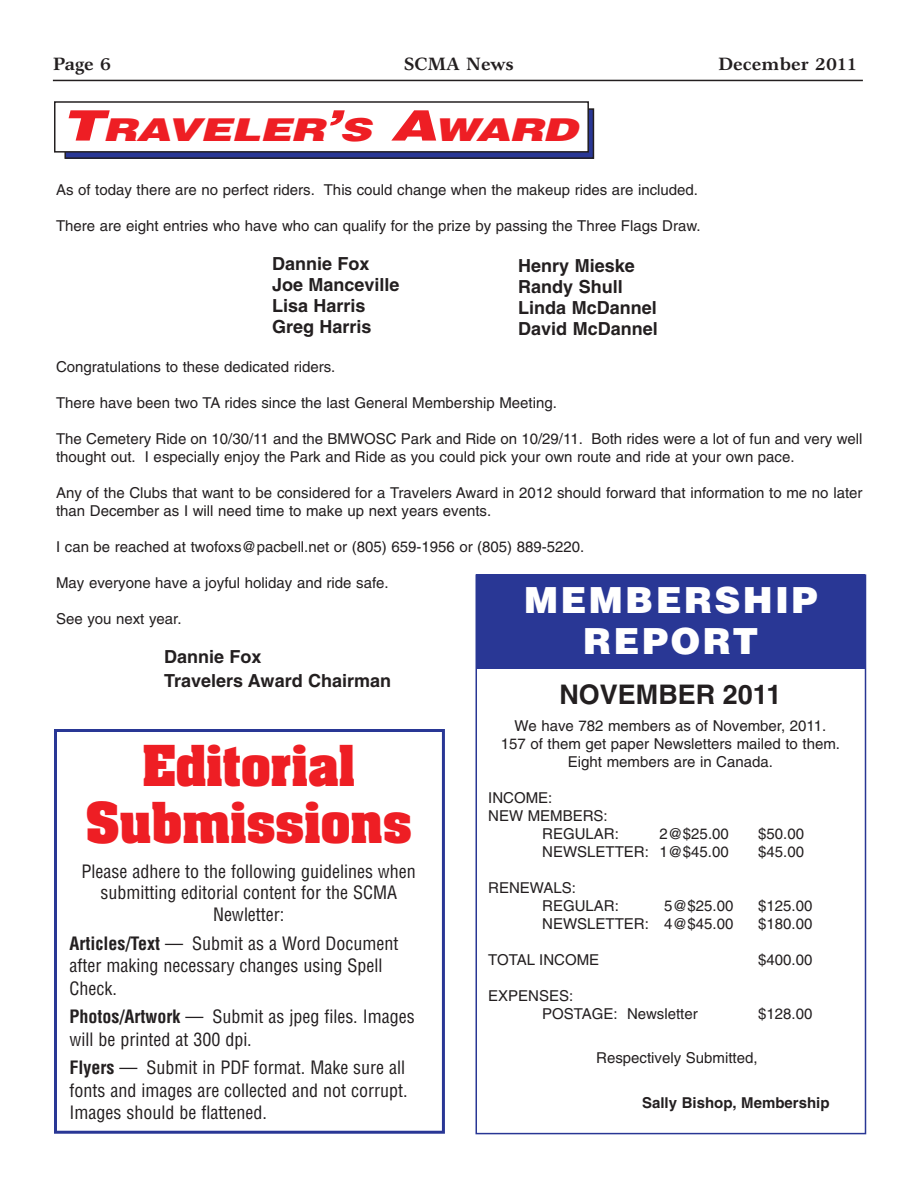
<style>
.page{position:relative;width:918px;height:1188px;background:#fff}
.page>*{position:absolute;margin:0;border:0;box-sizing:border-box;transform-origin:0 0}
.t1{font:700 48px/57px "Aachen";color:#ee1e24;text-align:center}
.t2{font:900 36px/40.5px "Helvetica";letter-spacing:.065em;color:#fff;text-align:center}
.t3{font:italic 900 31.5px "Helvetica";color:#ee1e24;scale:1.41 1}
.t4{font:700 27px "Helvetica";color:#231f20}
.t5{font:condensed 18px/22.5px "Helvetica";color:#231f20}
.t6{font:700 18px/21px "Helvetica";color:#231f20}
.t7{font:700 18px "Garth Graphic";color:#231f20}
.t8{font:15px/18px "Helvetica";color:#231f20}
.t9{font:700 15px "Helvetica";color:#231f20}
.s1{font-size:42px}
.s2{font-weight:700}
</style>
<div class="page">
<hr style="left:53px;top:80px;width:810px;height:1px;background:#231f20">
<div style="left:476px;top:574px;width:388px;height:94px;background:#293795"></div>
<div style="left:54px;top:729px;width:391px;height:405px;border:3px solid #293795"></div>
<div style="left:65px;top:109px;width:528px;height:49px;background:#293795"></div>
<div style="left:64px;top:108px;width:530px;height:51px;border:1px solid #231f20"></div>
<div style="left:55px;top:102px;width:533px;height:50px;background:#fff"></div>
<div style="left:54px;top:101px;width:535px;height:52px;border:1px solid #231f20"></div>
<p class="t7" style="left:53px;top:57px;width:60px">Page 6</p>
<p class="t7" style="left:404px;top:57px;width:111px">SCMA News</p>
<p class="t7" style="left:718px;top:57px;width:141px">December 2011</p>
<h3 class="t3" style="left:61px;top:118px;width:373px"><span class="s1">T</span>RAVELER<span class="s1">’</span>S <span class="s1">A</span>WARD</h3>
<p class="t8" style="left:56px;top:182px;width:643px">As of today there are no perfect riders. This could change when the makeup rides are included.</p>
<p class="t8" style="left:56px;top:218px;width:646px">There are eight entries who have who can qualify for the prize by passing the Three Flags Draw.</p>
<p class="t6" style="left:272px;top:255px;width:129px">Dannie Fox<br>Joe Manceville<br>Lisa Harris<br>Greg Harris</p>
<p class="t8" style="left:56px;top:359px;width:281px">Congratulations to these dedicated riders.</p>
<p class="t8" style="left:56px;top:395px;width:502px">There have been two TA rides since the last General Membership Meeting.</p>
<p class="t8" style="left:56px;top:431px;width:808px">The Cemetery Ride on 10/30/11 and the BMWOSC Park and Ride on 10/29/11. Both rides were a lot of fun and very well thought out. I especially enjoy the Park and Ride as you could pick your own route and ride at your own pace.</p>
<p class="t8" style="left:56px;top:485px;width:808px">Any of the Clubs that want to be considered for a Travelers Award in 2012 should forward that information to me no later than December as I will need time to make up next years events.</p>
<p class="t8" style="left:56px;top:539px;width:530px">I can be reached at twofoxs@pacbell.net or (805) 659-1956 or (805) 889-5220.</p>
<p class="t8" style="left:56px;top:575px;width:334px">May everyone have a joyful holiday and ride safe.</p>
<p class="t8" style="left:56px;top:611px;width:127px">See you next year.</p>
<p class="t6" style="left:164px;top:646px;width:229px;line-height:24px">Dannie Fox<br>Travelers Award Chairman</p>
<h3 class="t4" style="left:559px;top:685px;width:224px">NOVEMBER 2011</h3>
<p class="t8" style="left:501px;top:718px;width:341px;text-align:center">We have 782 members as of November, 2011.<br>157 of them get paper Newsletters mailed to them.<br>Eight members are in Canada.</p>
<p class="t8" style="left:488px;top:790px;width:66px">INCOME:</p>
<p class="t8" style="left:488px;top:808px;width:121px">NEW MEMBERS:</p>
<p class="t8" style="left:542px;top:826px;width:78px">REGULAR:</p>
<p class="t8" style="left:659px;top:826px;width:71px">2@$25.00</p>
<p class="t8" style="left:758px;top:826px;width:47px">$50.00</p>
<p class="t8" style="left:542px;top:844px;width:188px">NEWSLETTER: 1@$45.00</p>
<p class="t8" style="left:758px;top:844px;width:47px">$45.00</p>
<p class="t8" style="left:542px;top:880px;width:78px;text-indent:-54px">RENEWALS:<br>REGULAR:</p>
<p class="t6" style="left:518px;top:257px;width:141px">Henry Mieske<br>Randy Shull<br>Linda McDannel<br>David McDannel</p>
<h2 class="t2" style="left:524px;top:583px;width:295px">MEMBERSHIP<br>REPORT</h2>
<h1 class="t1" style="left:86px;top:743px;width:328px">Editorial<br>Submissions</h1>
<p class="t5" style="left:81px;top:862px;width:336px;line-height:21.6px;text-align:center">Please adhere to the following guidelines when submitting editorial content for the SCMA<br>Newletter:</p>
<p class="t5" style="left:70px;top:933px;width:330px"><span class="s2">Articles/Text</span> — Submit as a Word Document after making necessary changes using Spell<br>Check.</p>
<p class="t5" style="left:70px;top:1007px;width:347px"><span class="s2">Photos/Artwork</span> — Submit as jpeg files. Images will be printed at 300 dpi.</p>
<p class="t5" style="left:70px;top:1058px;width:339px"><span class="s2">Flyers</span> — Submit in PDF format. Make sure all fonts and images are collected and not corrupt.<br>Images should be flattened.</p>
<p class="t8" style="left:664px;top:898px;width:71px">5@$25.00</p>
<p class="t8" style="left:758px;top:898px;width:56px">$125.00</p>
<p class="t8" style="left:542px;top:916px;width:193px">NEWSLETTER: 4@$45.00</p>
<p class="t8" style="left:758px;top:916px;width:56px">$180.00</p>
<p class="t8" style="left:488px;top:952px;width:112px">TOTAL INCOME</p>
<p class="t8" style="left:758px;top:952px;width:56px">$400.00</p>
<p class="t8" style="left:542px;top:988px;width:157px;text-indent:-54px">EXPENSES:<br>POSTAGE: Newsletter</p>
<p class="t8" style="left:758px;top:1006px;width:56px">$128.00</p>
<p class="t8" style="left:596px;top:1050px;width:163px">Respectively Submitted,</p>
<p class="t9" style="left:642px;top:1097px;width:189px">Sally Bishop, Membership</p>
</div>
